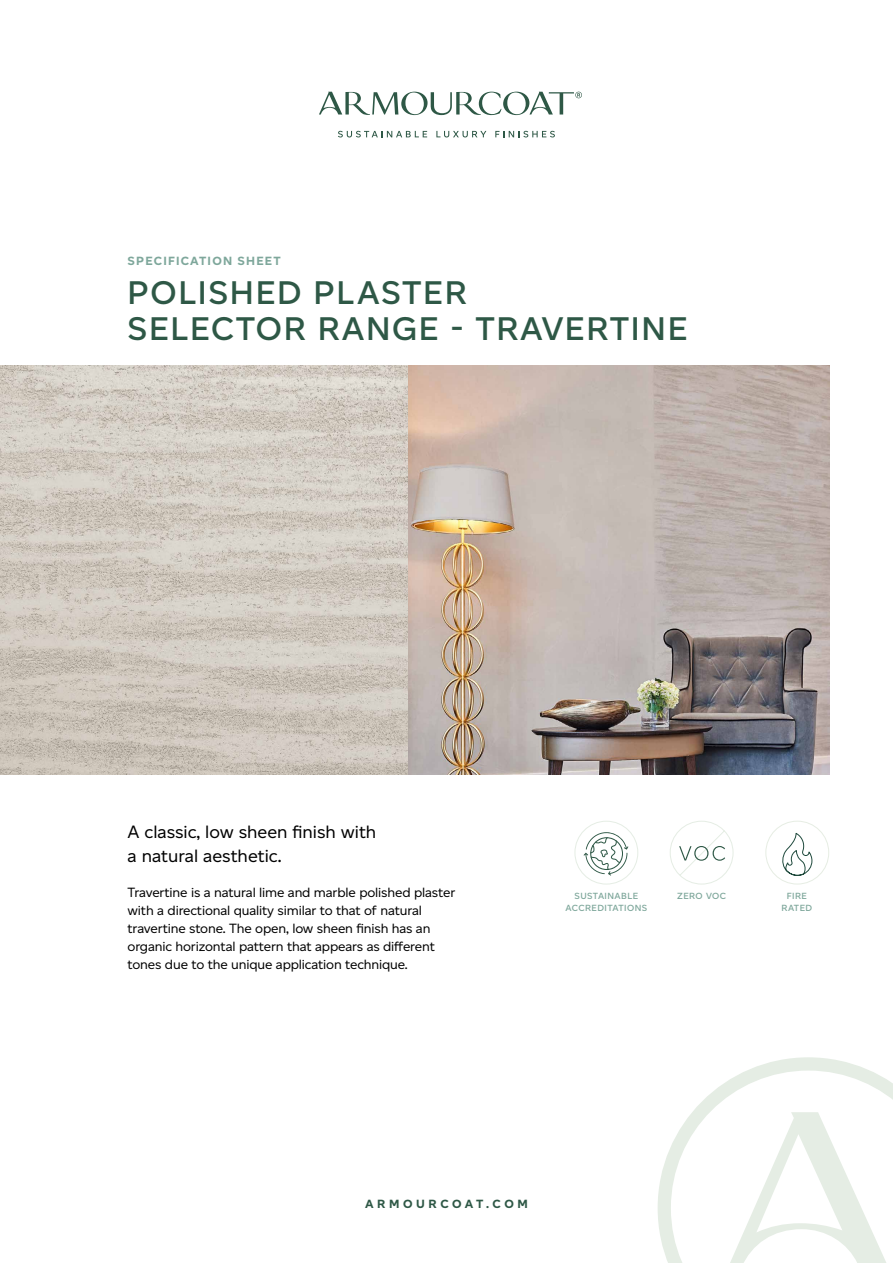
<style>
.page{position:relative;width:893px;height:1263px;background:#fff}
.page>*{position:absolute;margin:0;border:0;box-sizing:border-box;transform-origin:0 0}
.t1{font:600 33px/36px "Altform";letter-spacing:.05em;color:#2e5846}
.t2{font:18px/24px "Altform";color:#000}
.t3{font:13.5px/18px "Altform";letter-spacing:-.01em;color:#000}
.t4{font:700 12px "Altform";letter-spacing:.1em;color:#7ea79b}
.t5{font:700 12px "Altform";letter-spacing:.3em;color:#2e5846}
.t6{font:600 9px/12px "Altform";letter-spacing:.05em;color:#7ea79b;text-align:center}
</style>
<div class="page">
<svg style="left:658px;top:1057px;width:235px;height:206px"></svg>
<svg style="left:723px;top:1112px;width:170px;height:151px"></svg>
<img style="left:0;top:366px;width:829px;height:408px">
<svg style="left:670px;top:821px;width:64px;height:64px"></svg>
<div style="left:765px;top:821px;width:64px;height:63px;border:1px solid #e6ede3;border-radius:50%"></div>
<svg style="left:782px;top:833px;width:31px;height:43px"></svg>
<div style="left:574px;top:821px;width:64px;height:63px;border:1px solid #e5ede4;border-radius:50%"></div>
<svg style="left:584px;top:832px;width:44px;height:44px"></svg>
<svg style="left:338px;top:131px;width:89px;height:6px"></svg>
<svg style="left:436px;top:131px;width:50px;height:6px"></svg>
<svg style="left:495px;top:131px;width:60px;height:6px"></svg>
<svg style="left:319px;top:92px;width:263px;height:23px"></svg>
<p class="t4" style="left:128px;top:254px;width:155px">SPECIFICATION SHEET</p>
<h1 class="t1" style="left:128px;top:275px;width:561px">POLISHED PLASTER<br>SELECTOR RANGE - TRAVERTINE</h1>
<h2 class="t2" style="left:128px;top:820px;width:250px">A classic, low sheen finish with a natural aesthetic.</h2>
<p class="t3" style="left:128px;top:883px;width:329px">Travertine is a natural lime and marble polished plaster with a directional quality similar to that of natural travertine stone. The open, low sheen finish has an organic horizontal pattern that appears as different tones due to the unique application technique.</p>
<p class="t6" style="left:574px;top:890px;width:65px">SUSTAINABLE</p>
<p class="t6" style="left:677px;top:890px;width:50px">ZERO VOC</p>
<p class="t6" style="left:565px;top:902px;width:83px">ACCREDITATIONS</p>
<p class="t6" style="left:781px;top:890px;width:32px">FIRE<br>RATED</p>
<p class="t5" style="left:365px;top:1196px;width:164px">ARMOURCOAT.COM</p>
</div>
